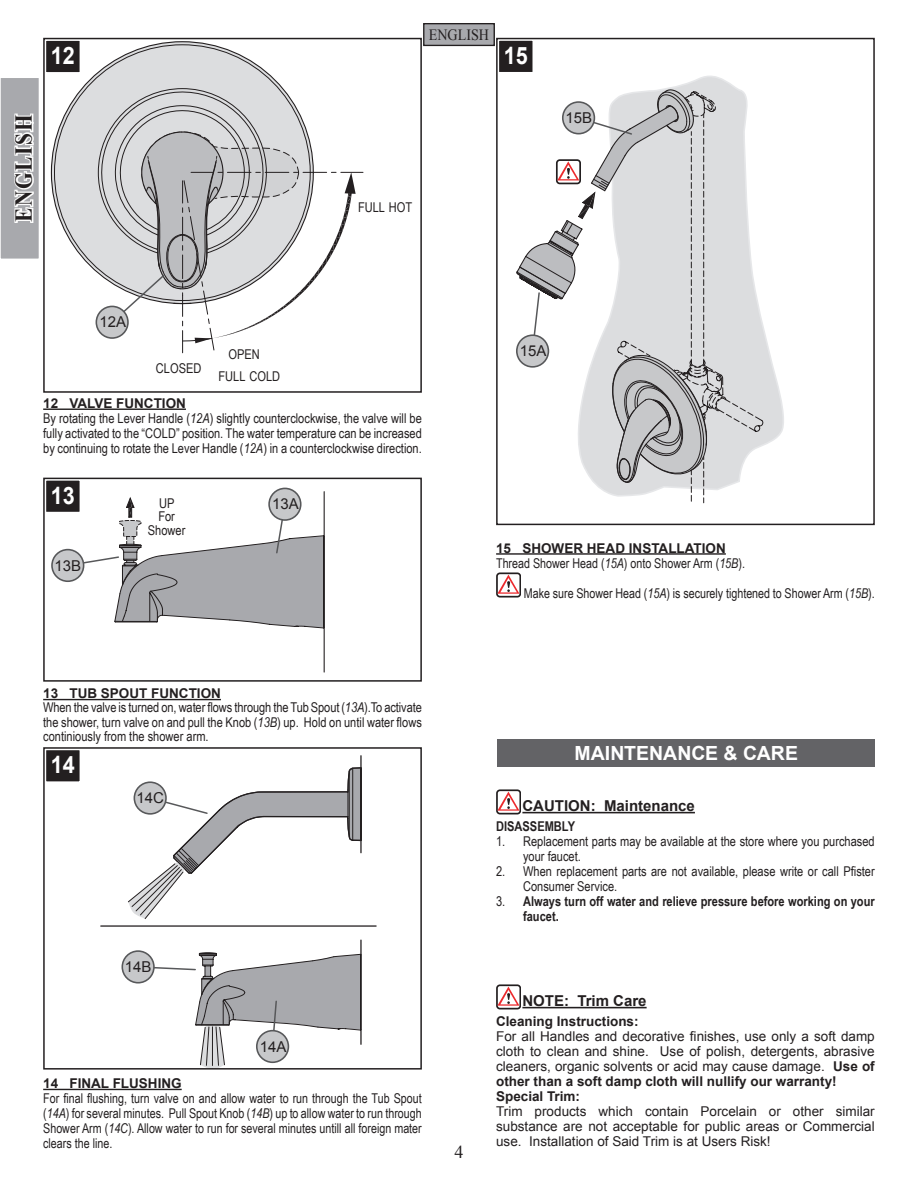
<style>
.page{position:relative;width:918px;height:1188px;background:#fff}
.page>*{position:absolute;margin:0;border:0;box-sizing:border-box;transform-origin:0 0}
.t1{font:700 24.3px "Times New Roman";letter-spacing:.075em;color:#231f20;scale:.88 1}
.t2{font:700 24px "Arial";letter-spacing:-.01em;color:#fff;scale:.9 1}
.t3{font:700 19.5px "Arial";color:#fff}
.t4{font:18px "Times New Roman";color:#231f20}
.t5{font:15.6px "Times New Roman";color:#231f20;scale:.9 1}
.t6{font:700 15px "Arial";color:#231f20}
.t7{font:15px "Arial";color:#231f20}
.Text{font:13.5px/14.2px "Arial Narrow";color:#231f20;text-align:justify}
.Heading{font:13.5px/15px "Arial Narrow";color:#231f20}
.t8{font:13.5px/15px "Arial";color:#231f20;text-align:justify}
.Heading-2{font:700 13.5px "Arial";color:#231f20}
.t9{font:700 13.5px/15px "Arial Narrow";color:#231f20}
.s1{font-style:italic}
.s2{font-weight:400}
.s3{font-weight:700}
</style>
<div class="page">
<svg style="left:0;top:78px;width:39px;height:181px"></svg>
<div style="left:424px;top:24px;width:70px;height:21px;background:#a8a9ad"></div>
<div style="left:423px;top:23px;width:72px;height:23px;border:1px solid #231f20"></div>
<hr style="left:43px;top:699px;width:178px;height:1px;background:#231f20">
<hr style="left:496px;top:553px;width:230px;height:2px;background:#231f20">
<div style="left:496px;top:572px;width:25px;height:25px;border:2px solid #231f20;border-radius:3px"></div>
<svg style="left:497px;top:575px;width:22px;height:19px"></svg>
<hr style="left:522px;top:812px;width:173px;height:1px;background:#231f20">
<hr style="left:522px;top:1007px;width:125px;height:1px;background:#231f20">
<div style="left:496px;top:789px;width:25px;height:25px;border:2px solid #231f20;border-radius:3px"></div>
<svg style="left:497px;top:792px;width:22px;height:19px"></svg>
<div style="left:496px;top:984px;width:25px;height:25px;border:2px solid #231f20;border-radius:3px"></div>
<svg style="left:497px;top:987px;width:22px;height:19px"></svg>
<hr style="left:43px;top:409px;width:143px;height:1px;background:#231f20">
<hr style="left:43px;top:1089px;width:139px;height:1px;background:#231f20">
<div style="left:498px;top:740px;width:377px;height:27px;background:#636366"></div>
<div style="left:45px;top:479px;width:36px;height:34px;background:#231f20"></div>
<div style="left:43px;top:478px;width:40px;height:37px;border:3px solid #fff"></div>
<div style="left:45px;top:39px;width:36px;height:35px;background:#231f20"></div>
<div style="left:43px;top:38px;width:40px;height:37px;border:3px solid #fff"></div>
<div style="left:45px;top:749px;width:36px;height:34px;background:#231f20"></div>
<div style="left:43px;top:747px;width:40px;height:37px;border:3px solid #fff"></div>
<div style="left:498px;top:39px;width:36px;height:34px;background:#231f20"></div>
<div style="left:496px;top:38px;width:40px;height:37px;border:3px solid #fff"></div>
<div style="left:51px;top:42px;width:262px;height:262px;background:#dcdddf;border-radius:50%"></div>
<div style="left:43px;top:38px;width:379px;height:355px;border:2px solid #231f20"></div>
<hr style="left:324px;top:492px;width:1px;height:180px;background:#231f20">
<div style="left:43px;top:478px;width:379px;height:204px;border:2px solid #231f20"></div>
<svg style="left:663px;top:75px;width:121px;height:371px"></svg>
<div style="left:496px;top:38px;width:379px;height:487px;border:2px solid #231f20"></div>
<hr style="left:101px;top:925px;width:275px;height:2px;background:#231f20">
<hr style="left:360px;top:756px;width:2px;height:97px;background:#231f20">
<div style="left:43px;top:747px;width:379px;height:323px;border:2px solid #231f20"></div>
<svg style="left:91px;top:81px;width:272px;height:272px"></svg>
<div style="left:96px;top:306px;width:32px;height:32px;background:#c7c8ca;border-radius:50%"></div>
<div style="left:96px;top:306px;width:33px;height:33px;border:2px solid #57585a;border-radius:50%"></div>
<svg style="left:122px;top:951px;width:32px;height:32px"></svg>
<div style="left:122px;top:950px;width:33px;height:34px;border:2px solid #57585a;border-radius:50%"></div>
<svg style="left:128px;top:767px;width:234px;height:302px"></svg>
<div style="left:134px;top:782px;width:32px;height:32px;background:#c7c8ca;border-radius:50%"></div>
<div style="left:134px;top:781px;width:33px;height:34px;border:2px solid #57585a;border-radius:50%"></div>
<svg style="left:516px;top:89px;width:247px;height:414px"></svg>
<svg style="left:269px;top:488px;width:32px;height:32px"></svg>
<div style="left:268px;top:488px;width:34px;height:33px;border:2px solid #57585a;border-radius:50%"></div>
<svg style="left:66px;top:497px;width:259px;height:132px"></svg>
<div style="left:52px;top:550px;width:32px;height:31px;background:#c7c8ca;border-radius:50%"></div>
<div style="left:51px;top:549px;width:33px;height:33px;border:2px solid #57585a;border-radius:50%"></div>
<p class="t2" style="left:51px;top:39px;width:28px">12</p>
<h1 class="t1" style="left:7px;top:222px;width:124px;rotate:-90deg">ENGLISH</h1>
<p class="t5" style="left:429px;top:24px;width:69px">ENGLISH</p>
<p class="t2" style="left:504px;top:39px;width:28px">15</p>
<p class="Heading" style="left:358px;top:199px;width:56px">FULL HOT</p>
<p class="t7" style="left:565px;top:108px;width:28px">15B</p>
<p class="t7" style="left:99px;top:312px;width:28px">12A</p>
<p class="Heading" style="left:156px;top:360px;width:47px">CLOSED</p>
<p class="Heading" style="left:228px;top:347px;width:33px">OPEN</p>
<p class="Heading" style="left:219px;top:369px;width:63px">FULL COLD</p>
<p class="Heading-2" style="left:43px;top:394px;width:144px">12 VALVE FUNCTION</p>
<p class="Text" style="left:43px;top:410px;width:380px;line-height:15px">By rotating the Lever Handle (<span class="s1">12A</span>) slightly counterclockwise, the valve will be fully activated to the “COLD” position. The water temperature can be increased by continuing to rotate the Lever Handle (<span class="s1">12A</span>) in a counterclockwise direction.</p>
<p class="t2" style="left:51px;top:479px;width:28px">13</p>
<p class="t7" style="left:55px;top:555px;width:28px">13B</p>
<p class="Heading" style="left:159px;top:495px;width:17px">UP</p>
<p class="Heading" style="left:148px;top:509px;width:39px;line-height:13.5px;text-align:center">For<br>Shower</p>
<p class="t7" style="left:272px;top:494px;width:28px">13A</p>
<p class="t7" style="left:520px;top:341px;width:28px">15A</p>
<p class="Heading-2" style="left:496px;top:539px;width:231px">15 SHOWER HEAD INSTALLATION</p>
<p class="Text" style="left:496px;top:555px;width:250px">Thread Shower Head (<span class="s1">15A</span>) onto Shower Arm (<span class="s1">15B</span>).</p>
<p class="Text" style="left:524px;top:585px;width:352px">Make sure Shower Head (<span class="s1">15A</span>) is securely tightened to Shower Arm (<span class="s1">15B</span>).</p>
<p class="Heading-2" style="left:43px;top:684px;width:179px">13 TUB SPOUT FUNCTION</p>
<p class="Text" style="left:43px;top:700px;width:380px">When the valve is turned on, water flows through the Tub Spout (<span class="s1">13A</span>).To activate the shower, turn valve on and pull the Knob (<span class="s1">13B</span>) up. Hold on until water flows continiously from the shower arm.</p>
<p class="t2" style="left:51px;top:749px;width:28px">14</p>
<p class="t7" style="left:137px;top:788px;width:29px">14C</p>
<p class="t7" style="left:125px;top:957px;width:28px">14B</p>
<p class="t7" style="left:260px;top:1037px;width:28px">14A</p>
<p class="Heading-2" style="left:43px;top:1074px;width:140px">14 FINAL FLUSHING</p>
<p class="Heading" style="left:43px;top:1090px;width:380px;text-align:justify">For final flushing, turn valve on and allow water to run through the Tub Spout (<span class="s1">14A</span>) for several minutes. Pull Spout Knob (<span class="s1">14B</span>) up to allow water to run through Shower Arm (<span class="s1">14C</span>). Allow water to run for several minutes untill all foreign mater clears the line.</p>
<h3 class="t4" style="left:454px;top:1140px;width:10px">4</h3>
<p class="t3" style="left:574px;top:741px;width:225px">MAINTENANCE &amp; CARE</p>
<p class="t6" style="left:522px;top:796px;width:174px">CAUTION: Maintenance</p>
<p class="t9" style="left:496px;top:818px;width:80px">DISASSEMBLY</p>
<p class="Heading" style="left:523px;top:833px;width:353px;text-indent:-27px">1. Replacement parts may be available at the store where you purchased your faucet.</p>
<p class="Heading" style="left:523px;top:863px;width:353px;text-indent:-27px">2. When replacement parts are not available, please write or call Pfister<br>Consumer Service.</p>
<p class="t9" style="left:523px;top:893px;width:353px;text-indent:-27px"><span class="s2">3.</span> Always turn off water and relieve pressure before working on your faucet.</p>
<p class="t6" style="left:522px;top:991px;width:126px">NOTE: Trim Care</p>
<p class="Heading-2" style="left:496px;top:1012px;width:144px">Cleaning Instructions:</p>
<p class="t8" style="left:496px;top:1028px;width:380px">For all Handles and decorative finishes, use only a soft damp cloth to clean and shine. Use of polish, detergents, abrasive cleaners, organic solvents or acid may cause damage. <span class="s3">Use of other than a soft damp cloth will nullify our warranty!</span></p>
<p class="Heading-2" style="left:496px;top:1087px;width:86px">Special Trim:</p>
<p class="t8" style="left:496px;top:1103px;width:380px">Trim products which contain Porcelain or other similar substance are not acceptable for public areas or Commercial use. Installation of Said Trim is at Users Risk!</p>
</div>
